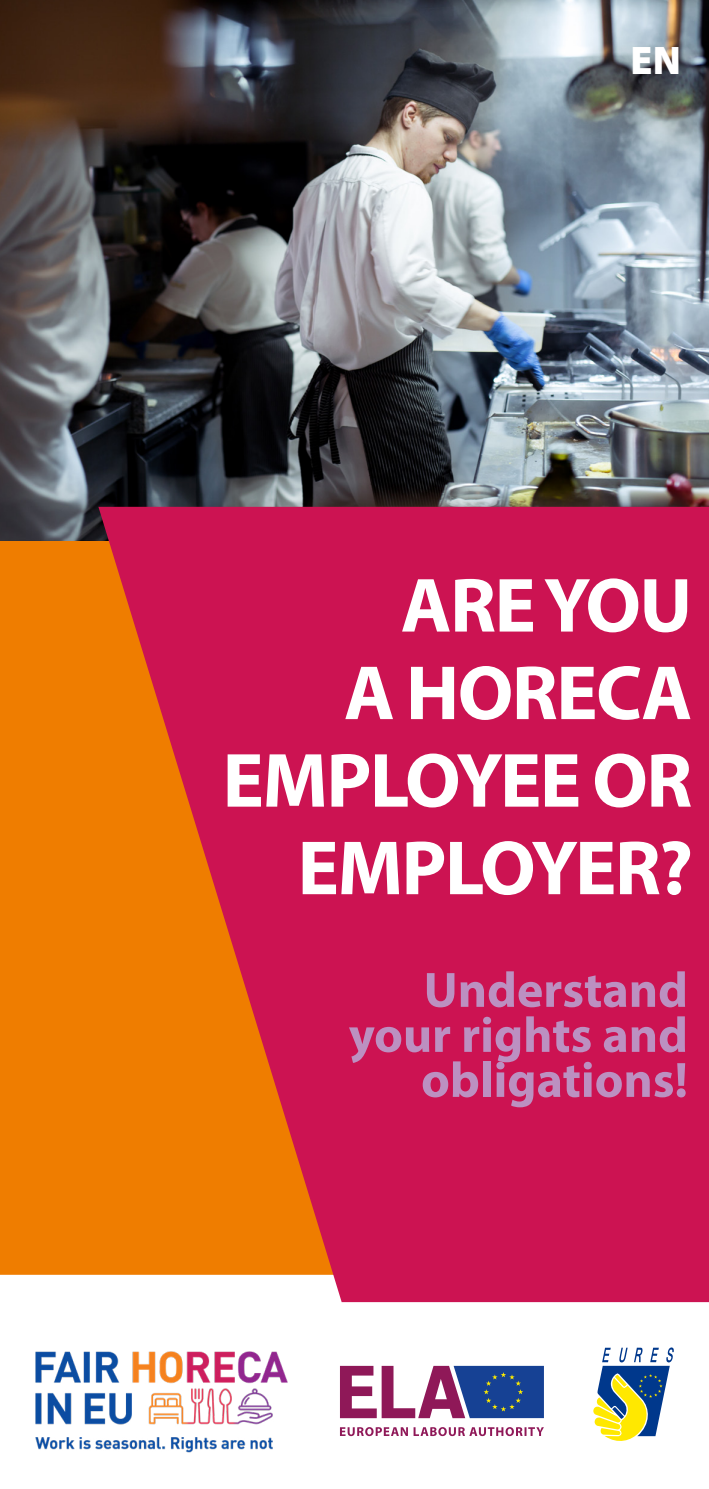
<style>
.page{position:relative;width:709px;height:1489px;background:#fff}
.page>*{position:absolute;margin:0;border:0;box-sizing:border-box;transform-origin:0 0}
.t1{font:700 77.5px/87.5px "Myriad Pro";letter-spacing:-.02em;color:#fff;text-align:right}
.t2{font:700 50px/45px "Myriad Pro";color:#bc90c1;text-align:right}
.t3{font:40px "Myriad Variable Concept";color:#fff}
</style>
<div class="page">
<div style="left:0;top:540px;width:98px;height:734px;background:#ef7d00"></div>
<svg style="left:340px;top:1427px;width:204px;height:8px"></svg>
<svg style="left:340px;top:1365px;width:204px;height:52px"></svg>
<img style="left:35px;top:1351px;width:253px;height:102px">
<svg style="left:593px;top:1347px;width:81px;height:94px"></svg>
<img style="left:0;top:0;width:709px;height:540px">
<svg style="left:98px;top:507px;width:611px;height:794px;background:#d32944"></svg>
<p class="t3" style="left:630px;top:37px;width:52px">EN</p>
<h1 class="t1" style="left:222px;top:559px;width:472px">ARE YOU<br>A HORECA<br>EMPLOYEE OR<br>EMPLOYER?</h1>
<p class="t2" style="left:349px;top:965px;width:341px">Understand your rights and obligations!</p>
</div>
